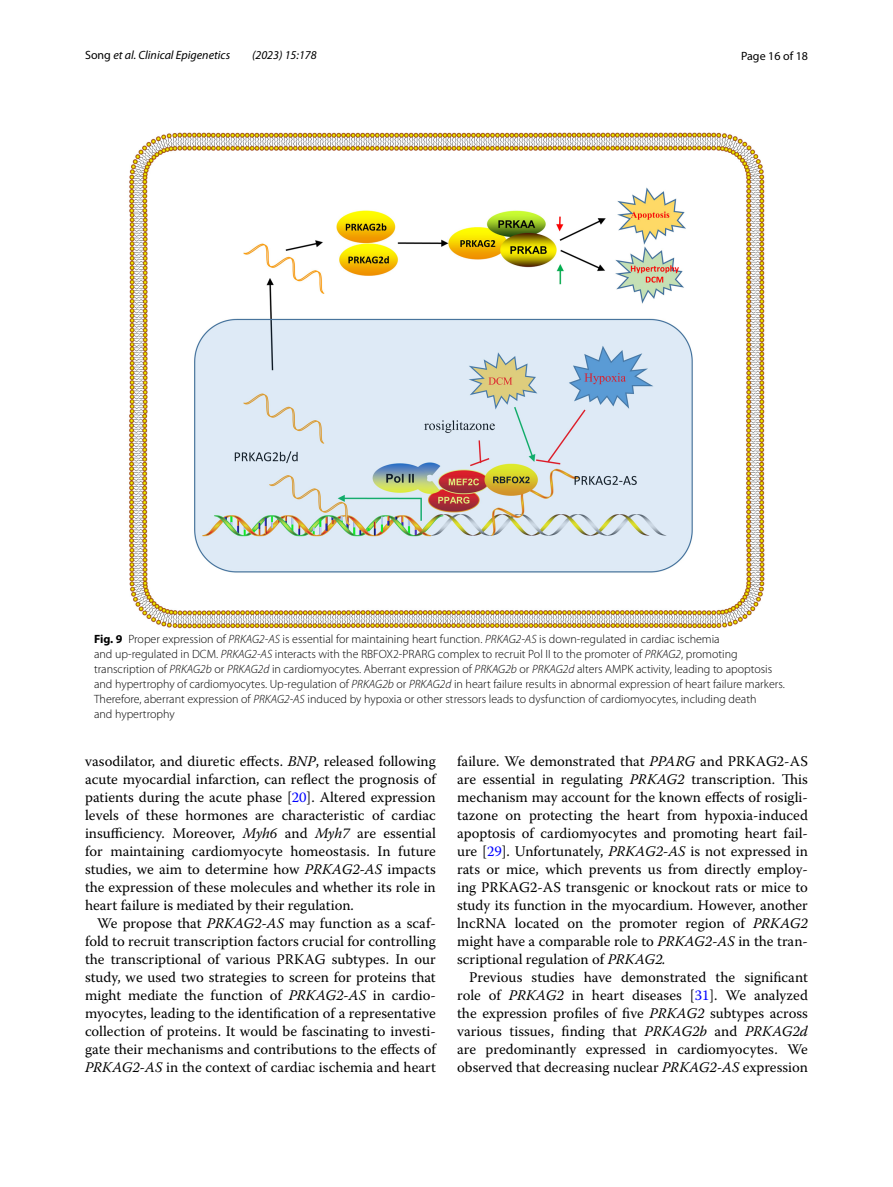
<style>
.page{position:relative;width:893px;height:1187px;background:#fff}
.page>*{position:absolute;margin:0;border:0;box-sizing:border-box;transform-origin:0 0}
.t1{font:14.7px/18px "Warnock Pro";color:#000;text-align:justify}
.t2{font:300 12px/15px "Myriad Pro";color:#000}
.t3{font:italic 12px "Myriad Pro";color:#000}
.t4{font:12px "Myriad Pro";color:#000}
.s1{font-style:normal}
.s2{font-weight:700}
.s3{font-style:italic}
.s4{color:#00f}
</style>
<div class="page">
<img style="left:129px;top:133px;width:636px;height:495px">
<p class="t3" style="left:85px;top:48px;width:147px"><span class="s1">Song</span> et al. Clinical Epigenetics</p>
<p class="t3" style="left:252px;top:48px;width:66px">(2023) 15:178</p>
<p class="t4" style="left:741px;top:48px;width:68px">Page 16 of 18</p>
<p class="t2" style="left:94px;top:632px;width:692px"><span class="s2">Fig. 9</span> Proper expression of <span class="s3">PRKAG2-AS</span> is essential for maintaining heart function. <span class="s3">PRKAG2-AS</span> is down-regulated in cardiac ischemia<br>and up-regulated in DCM. <span class="s3">PRKAG2-AS</span> interacts with the RBFOX2-PRARG complex to recruit Pol II to the promoter of <span class="s3">PRKAG2</span>, promoting transcription of <span class="s3">PRKAG2b</span> or <span class="s3">PRKAG2d</span> in cardiomyocytes. Aberrant expression of <span class="s3">PRKAG2b</span> or <span class="s3">PRKAG2d</span> alters AMPK activity, leading to apoptosis and hypertrophy of cardiomyocytes. Up-regulation of <span class="s3">PRKAG2b</span> or <span class="s3">PRKAG2d</span> in heart failure results in abnormal expression of heart failure markers.<br>Therefore, aberrant expression of <span class="s3">PRKAG2-AS</span> induced by hypoxia or other stressors leads to dysfunction of cardiomyocytes, including death<br>and hypertrophy</p>
<p class="t1" style="left:85px;top:751px;width:352px">vasodilator, and diuretic effects. <span class="s3">BNP</span>, released following acute myocardial infarction, can reflect the prognosis of patients during the acute phase [<span class="s4">20</span>]. Altered expression levels of these hormones are characteristic of cardiac insufficiency. Moreover, <span class="s3">Myh6</span> and <span class="s3">Myh7</span> are essential for maintaining cardiomyocyte homeostasis. In future studies, we aim to determine how <span class="s3">PRKAG2-AS</span> impacts the expression of these molecules and whether its role in heart failure is mediated by their regulation.</p>
<p class="t1" style="left:85px;top:913px;width:352px;text-indent:12px">We propose that <span class="s3">PRKAG2-AS</span> may function as a scaf&shy;fold to recruit transcription factors crucial for controlling the transcriptional of various PRKAG subtypes. In our study, we used two strategies to screen for proteins that might mediate the function of <span class="s3">PRKAG2-AS</span> in cardio&shy;myocytes, leading to the identification of a representative collection of proteins. It would be fascinating to investi&shy;gate their mechanisms and contributions to the effects of <span class="s3">PRKAG2-AS</span> in the context of cardiac ischemia and heart</p>
<p class="t1" style="left:457px;top:751px;width:352px">failure. We demonstrated that <span class="s3">PPARG</span> and PRKAG2-AS are essential in regulating <span class="s3">PRKAG2</span> transcription. This mechanism may account for the known effects of rosigli&shy;tazone on protecting the heart from hypoxia-induced apoptosis of cardiomyocytes and promoting heart fail&shy;ure [<span class="s4">29</span>]. Unfortunately, <span class="s3">PRKAG2-AS</span> is not expressed in rats or mice, which prevents us from directly employ&shy;ing PRKAG2-AS transgenic or knockout rats or mice to study its function in the myocardium. However, another lncRNA located on the promoter region of <span class="s3">PRKAG2 </span>might have a comparable role to <span class="s3">PRKAG2-AS</span> in the tran&shy;scriptional regulation of <span class="s3">PRKAG2.</span></p>
<p class="t1" style="left:457px;top:967px;width:352px;text-indent:12px">Previous studies have demonstrated the significant role of <span class="s3">PRKAG2</span> in heart diseases [<span class="s4">31</span>]. We analyzed the expression profiles of five <span class="s3">PRKAG2</span> subtypes across various tissues, finding that <span class="s3">PRKAG2b</span> and <span class="s3">PRKAG2d </span>are predominantly expressed in cardiomyocytes. We observed that decreasing nuclear <span class="s3">PRKAG2-AS</span> expression</p>
</div>
